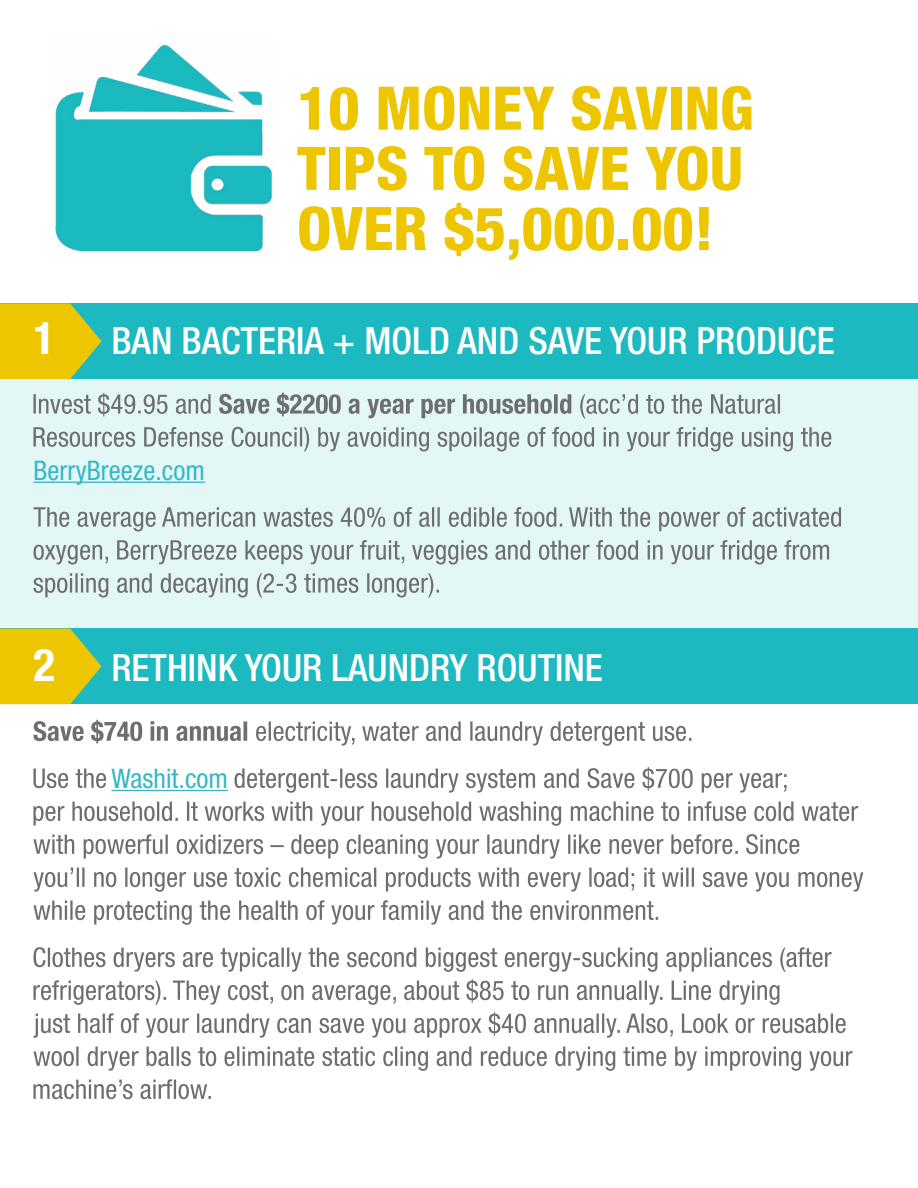
<style>
.page{position:relative;width:918px;height:1188px;background:#fff}
.page>*{position:absolute;margin:0;border:0;box-sizing:border-box;transform-origin:0 0}
.t1{font:800 condensed 60.15px/60.2px "Helvetica Neue";color:#edc600}
.t2{font:700 condensed 45px "Helvetica Neue";color:#fff}
.t3{font:500 condensed 37.5px "Helvetica Neue";color:#fff}
.t4{font:condensed 27px "Helvetica Neue";color:#35b8c4}
</style>
<div class="page">
<div style="left:0;top:330px;width:918px;height:362px;background:#e4f7f7"></div>
<div style="left:0;top:303px;width:918px;height:76px;background:#1cb9c0"></div>
<div style="left:0;top:629px;width:918px;height:75px;background:#1cb9c0"></div>
<svg style="left:0;top:303px;width:102px;height:76px"></svg>
<svg style="left:0;top:629px;width:102px;height:75px"></svg>
<hr style="left:33px;top:482px;width:172px;height:1px;background:#35b8c4">
<hr style="left:112px;top:790px;width:116px;height:1px;background:#35b8c4">
<svg style="left:33px;top:393px;width:747px;height:25px"></svg>
<svg style="left:33px;top:427px;width:798px;height:24px"></svg>
<svg style="left:33px;top:507px;width:808px;height:25px"></svg>
<svg style="left:33px;top:540px;width:796px;height:25px"></svg>
<svg style="left:33px;top:573px;width:406px;height:25px"></svg>
<svg style="left:33px;top:720px;width:658px;height:26px"></svg>
<svg style="left:33px;top:769px;width:73px;height:19px"></svg>
<svg style="left:234px;top:767px;width:553px;height:26px"></svg>
<svg style="left:33px;top:801px;width:825px;height:25px"></svg>
<svg style="left:33px;top:834px;width:766px;height:25px"></svg>
<svg style="left:33px;top:868px;width:830px;height:24px"></svg>
<svg style="left:33px;top:900px;width:625px;height:25px"></svg>
<svg style="left:33px;top:947px;width:799px;height:25px"></svg>
<svg style="left:33px;top:979px;width:746px;height:26px"></svg>
<svg style="left:33px;top:1012px;width:813px;height:26px"></svg>
<svg style="left:33px;top:1047px;width:819px;height:24px"></svg>
<svg style="left:33px;top:1079px;width:178px;height:20px"></svg>
<img style="left:55px;top:44px;width:218px;height:208px">
<h1 class="t1" style="left:297px;top:77px;width:458px">10 MONEY SAVING<br>TIPS TO SAVE YOU<br>OVER $5,000.00!</h1>
<p class="t2" style="left:33px;top:310px;width:23px">1</p>
<p class="t3" style="left:111px;top:318px;width:725px">BAN BACTERIA + MOLD AND SAVE YOUR PRODUCE</p>
<p class="t4" style="left:33px;top:454px;width:173px">BerryBreeze.com</p>
<p class="t2" style="left:33px;top:638px;width:23px">2</p>
<p class="t3" style="left:111px;top:645px;width:493px">RETHINK YOUR LAUNDRY ROUTINE</p>
<p class="t4" style="left:112px;top:763px;width:118px">Washit.com</p>
</div>
